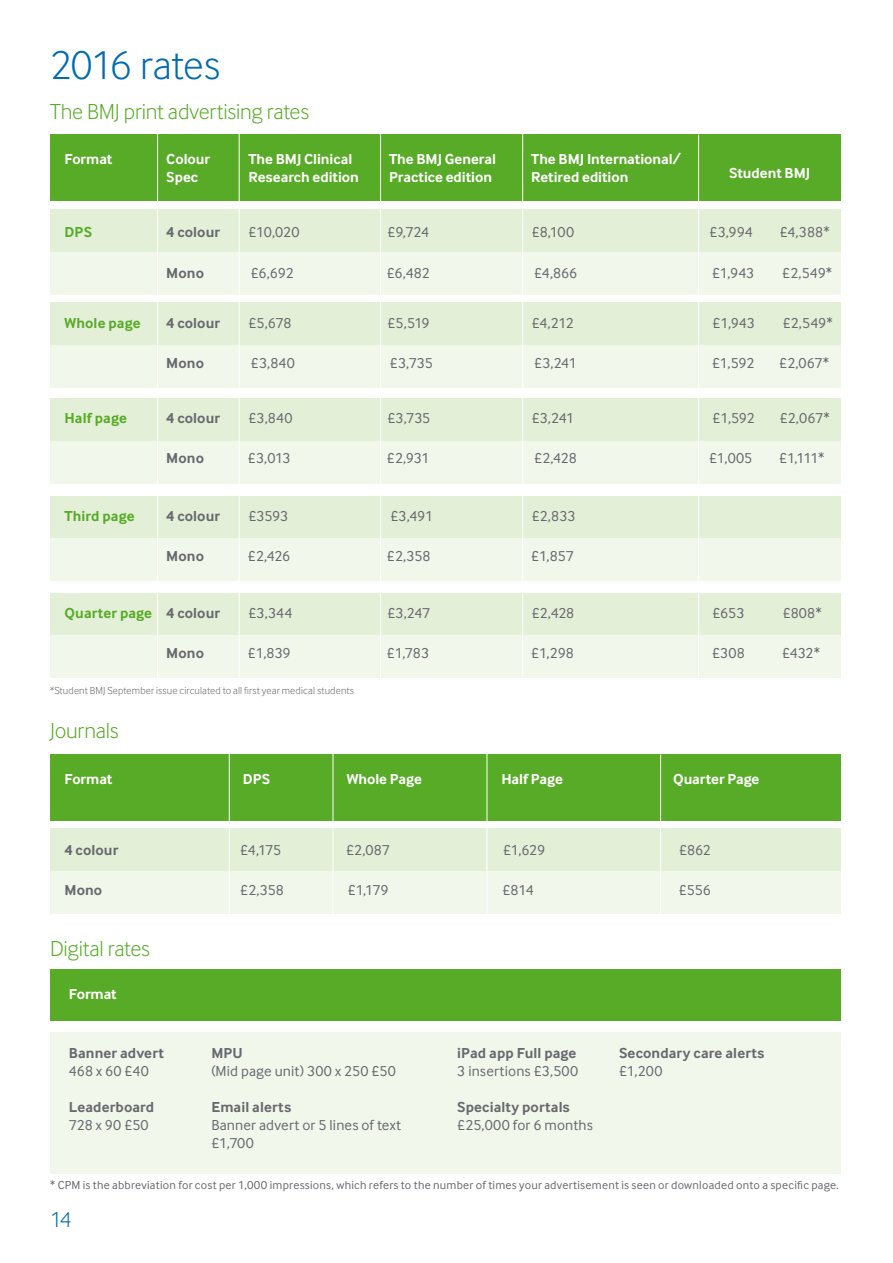
<style>
.page{position:relative;width:893px;height:1263px;background:#fff}
.page>*{position:absolute;margin:0;border:0;box-sizing:border-box;transform-origin:0 0}
.t1{font:300 42px "Inter Face";letter-spacing:-.02em;color:#006bb0}
.t2{font:300 22.5px "Inter Face";letter-spacing:-.01em;color:#57ab27}
.t3{font:300 22.5px "Inter Face";color:#006bb0}
.t4{font:15px/18px "Inter Face";color:#68696e}
.t5{font:700 15px/18px "Inter Face";letter-spacing:-.005em;color:#fff}
.t6{font:700 15px "Inter Face";letter-spacing:.01em;color:#68696e}
.t7{font:700 15px "Inter Face";letter-spacing:.005em;color:#57ab27}
.t8{font:12px "Inter Face";letter-spacing:.02em;color:#68696e}
.t9{font:300 10.5px "Inter Face";letter-spacing:.015em;color:#68696e}
</style>
<div class="page">
<div style="left:50px;top:969px;width:791px;height:52px;background:#57ab27"></div>
<div style="left:50px;top:1032px;width:791px;height:141px;background:#f2f7ec"></div>
<div style="left:50px;top:134px;width:791px;height:67px;background:#57ab27"></div>
<div style="left:50px;top:754px;width:791px;height:67px;background:#57ab27"></div>
<div style="left:50px;top:209px;width:791px;height:43px;background:#e4efd8"></div>
<div style="left:50px;top:303px;width:791px;height:42px;background:#e4efd8"></div>
<div style="left:50px;top:398px;width:791px;height:43px;background:#e4efd8"></div>
<div style="left:50px;top:496px;width:791px;height:42px;background:#e4efd8"></div>
<div style="left:50px;top:593px;width:791px;height:43px;background:#e4efd8"></div>
<div style="left:50px;top:828px;width:791px;height:43px;background:#e4efd8"></div>
<div style="left:50px;top:252px;width:791px;height:42px;background:#f2f7ec"></div>
<div style="left:50px;top:345px;width:791px;height:43px;background:#f2f7ec"></div>
<div style="left:50px;top:441px;width:791px;height:42px;background:#f2f7ec"></div>
<div style="left:50px;top:538px;width:791px;height:43px;background:#f2f7ec"></div>
<div style="left:50px;top:636px;width:791px;height:42px;background:#f2f7ec"></div>
<div style="left:50px;top:871px;width:791px;height:42px;background:#f2f7ec"></div>
<hr style="left:157px;top:133px;width:1px;height:575px;background:#fff">
<hr style="left:229px;top:753px;width:1px;height:178px;background:#fff">
<hr style="left:522px;top:133px;width:1px;height:575px;background:#fff">
<hr style="left:487px;top:753px;width:1px;height:178px;background:#fff">
<hr style="left:380px;top:133px;width:1px;height:575px;background:#fff">
<hr style="left:333px;top:753px;width:1px;height:178px;background:#fff">
<hr style="left:239px;top:133px;width:1px;height:575px;background:#fff">
<hr style="left:698px;top:135px;width:1px;height:575px;background:#fff">
<hr style="left:660px;top:755px;width:1px;height:178px;background:#fff">
<h1 class="t1" style="left:50px;top:41px;width:171px">2016 rates</h1>
<h2 class="t2" style="left:50px;top:99px;width:261px">The BMJ print advertising rates</h2>
<p class="t5" style="left:65px;top:150px;width:49px">Format</p>
<p class="t5" style="left:166px;top:150px;width:45px">Colour<br>Spec</p>
<p class="t5" style="left:248px;top:150px;width:112px">The BMJ Clinical<br>Research edition</p>
<p class="t5" style="left:389px;top:150px;width:108px">The BMJ General<br>Practice edition</p>
<p class="t5" style="left:531px;top:150px;width:151px">The BMJ International/<br>Retired edition</p>
<p class="t5" style="left:729px;top:164px;width:83px">Student BMJ</p>
<p class="t7" style="left:65px;top:223px;width:29px">DPS</p>
<p class="t6" style="left:166px;top:223px;width:55px">4 colour</p>
<p class="t4" style="left:248px;top:223px;width:53px">£10,020</p>
<p class="t4" style="left:387px;top:223px;width:43px">£9,724</p>
<p class="t4" style="left:532px;top:223px;width:44px">£8,100</p>
<p class="t4" style="left:709px;top:223px;width:45px">£3,994</p>
<p class="t4" style="left:780px;top:223px;width:52px">£4,388*</p>
<p class="t6" style="left:166px;top:264px;width:39px">Mono</p>
<p class="t4" style="left:251px;top:264px;width:44px">£6,692</p>
<p class="t4" style="left:387px;top:264px;width:45px">£6,482</p>
<p class="t4" style="left:534px;top:264px;width:45px">£4,866</p>
<p class="t4" style="left:712px;top:264px;width:44px">£1,943</p>
<p class="t4" style="left:782px;top:264px;width:52px">£2,549*</p>
<p class="t7" style="left:65px;top:314px;width:78px">Whole page</p>
<p class="t6" style="left:166px;top:314px;width:55px">4 colour</p>
<p class="t4" style="left:248px;top:314px;width:45px">£5,678</p>
<p class="t4" style="left:387px;top:314px;width:44px">£5,519</p>
<p class="t4" style="left:532px;top:314px;width:44px">£4,212</p>
<p class="t4" style="left:712px;top:314px;width:44px">£1,943</p>
<p class="t4" style="left:783px;top:314px;width:52px">£2,549*</p>
<p class="t6" style="left:166px;top:354px;width:39px">Mono</p>
<p class="t4" style="left:251px;top:354px;width:46px">£3,840</p>
<p class="t4" style="left:390px;top:354px;width:44px">£3,735</p>
<p class="t4" style="left:534px;top:354px;width:44px">£3,241</p>
<p class="t4" style="left:712px;top:354px;width:44px">£1,592</p>
<p class="t4" style="left:779px;top:354px;width:52px">£2,067*</p>
<p class="t7" style="left:65px;top:410px;width:64px">Half page</p>
<p class="t6" style="left:166px;top:410px;width:55px">4 colour</p>
<p class="t4" style="left:248px;top:409px;width:46px">£3,840</p>
<p class="t4" style="left:387px;top:409px;width:44px">£3,735</p>
<p class="t4" style="left:532px;top:409px;width:44px">£3,241</p>
<p class="t4" style="left:712px;top:409px;width:44px">£1,592</p>
<p class="t4" style="left:780px;top:409px;width:52px">£2,067*</p>
<p class="t6" style="left:166px;top:450px;width:39px">Mono</p>
<p class="t4" style="left:248px;top:449px;width:44px">£3,013</p>
<p class="t4" style="left:387px;top:449px;width:44px">£2,931</p>
<p class="t4" style="left:534px;top:449px;width:44px">£2,428</p>
<p class="t4" style="left:709px;top:449px;width:45px">£1,005</p>
<p class="t4" style="left:779px;top:449px;width:47px">£1,111*</p>
<p class="t7" style="left:65px;top:507px;width:72px">Third page</p>
<p class="t6" style="left:166px;top:507px;width:55px">4 colour</p>
<p class="t4" style="left:248px;top:507px;width:41px">£3593</p>
<p class="t4" style="left:390px;top:507px;width:44px">£3,491</p>
<p class="t4" style="left:532px;top:507px;width:45px">£2,833</p>
<p class="t6" style="left:166px;top:547px;width:39px">Mono</p>
<p class="t4" style="left:248px;top:547px;width:44px">£2,426</p>
<p class="t4" style="left:387px;top:547px;width:45px">£2,358</p>
<p class="t4" style="left:531px;top:547px;width:44px">£1,857</p>
<p class="t7" style="left:65px;top:605px;width:89px">Quarter page</p>
<p class="t6" style="left:166px;top:605px;width:55px">4 colour</p>
<p class="t4" style="left:248px;top:604px;width:46px">£3,344</p>
<p class="t4" style="left:387px;top:604px;width:44px">£3,247</p>
<p class="t4" style="left:532px;top:604px;width:44px">£2,428</p>
<p class="t4" style="left:712px;top:604px;width:33px">£653</p>
<p class="t4" style="left:783px;top:604px;width:41px">£808*</p>
<p class="t6" style="left:166px;top:645px;width:39px">Mono</p>
<p class="t4" style="left:248px;top:644px;width:44px">£1,839</p>
<p class="t4" style="left:387px;top:644px;width:44px">£1,783</p>
<p class="t4" style="left:531px;top:644px;width:44px">£1,298</p>
<p class="t4" style="left:712px;top:644px;width:34px">£308</p>
<p class="t4" style="left:782px;top:644px;width:39px">£432*</p>
<p class="t9" style="left:50px;top:684px;width:306px">*Student BMJ September issue circulated to all first year medical students</p>
<h2 class="t2" style="left:50px;top:717px;width:70px">Journals</h2>
<p class="t5" style="left:65px;top:770px;width:49px">Format</p>
<p class="t5" style="left:243px;top:770px;width:29px">DPS</p>
<p class="t5" style="left:347px;top:770px;width:77px">Whole Page</p>
<p class="t5" style="left:501px;top:770px;width:63px">Half Page</p>
<p class="t5" style="left:673px;top:770px;width:88px">Quarter Page</p>
<p class="t6" style="left:65px;top:841px;width:55px">4 colour</p>
<p class="t4" style="left:240px;top:840px;width:43px">£4,175</p>
<p class="t4" style="left:346px;top:840px;width:45px">£2,087</p>
<p class="t4" style="left:503px;top:840px;width:44px">£1,629</p>
<p class="t4" style="left:679px;top:840px;width:33px">£862</p>
<p class="t6" style="left:65px;top:881px;width:39px">Mono</p>
<p class="t4" style="left:240px;top:881px;width:45px">£2,358</p>
<p class="t4" style="left:348px;top:881px;width:42px">£1,179</p>
<p class="t4" style="left:503px;top:881px;width:33px">£814</p>
<p class="t4" style="left:679px;top:881px;width:34px">£556</p>
<h2 class="t2" style="left:50px;top:935px;width:102px">Digital rates</h2>
<p class="t5" style="left:69px;top:985px;width:49px">Format</p>
<p class="t6" style="left:69px;top:1044px;width:97px">Banner advert</p>
<p class="t4" style="left:69px;top:1061px;width:81px">468 x 60 £40</p>
<p class="t6" style="left:69px;top:1098px;width:87px">Leaderboard</p>
<p class="t4" style="left:69px;top:1115px;width:81px">728 x 90 £50</p>
<p class="t6" style="left:211px;top:1044px;width:33px">MPU</p>
<p class="t4" style="left:211px;top:1061px;width:186px">(Mid page unit) 300 x 250 £50</p>
<p class="t6" style="left:211px;top:1098px;width:81px">Email alerts</p>
<p class="t4" style="left:211px;top:1115px;width:191px">Banner advert or 5 lines of text £1,700</p>
<p class="t6" style="left:457px;top:1044px;width:121px">iPad app Full page</p>
<p class="t4" style="left:457px;top:1061px;width:122px">3 insertions £3,500</p>
<p class="t6" style="left:457px;top:1098px;width:114px">Specialty portals</p>
<p class="t4" style="left:457px;top:1115px;width:137px">£25,000 for 6 months</p>
<p class="t6" style="left:619px;top:1044px;width:147px">Secondary care alerts</p>
<p class="t4" style="left:619px;top:1061px;width:45px">£1,200</p>
<p class="t8" style="left:50px;top:1178px;width:790px">* CPM is the abbreviation for cost per 1,000 impressions, which refers to the number of times your advertisement is seen or downloaded onto a specific page.</p>
<h2 class="t3" style="left:50px;top:1207px;width:23px">14</h2>
</div>
